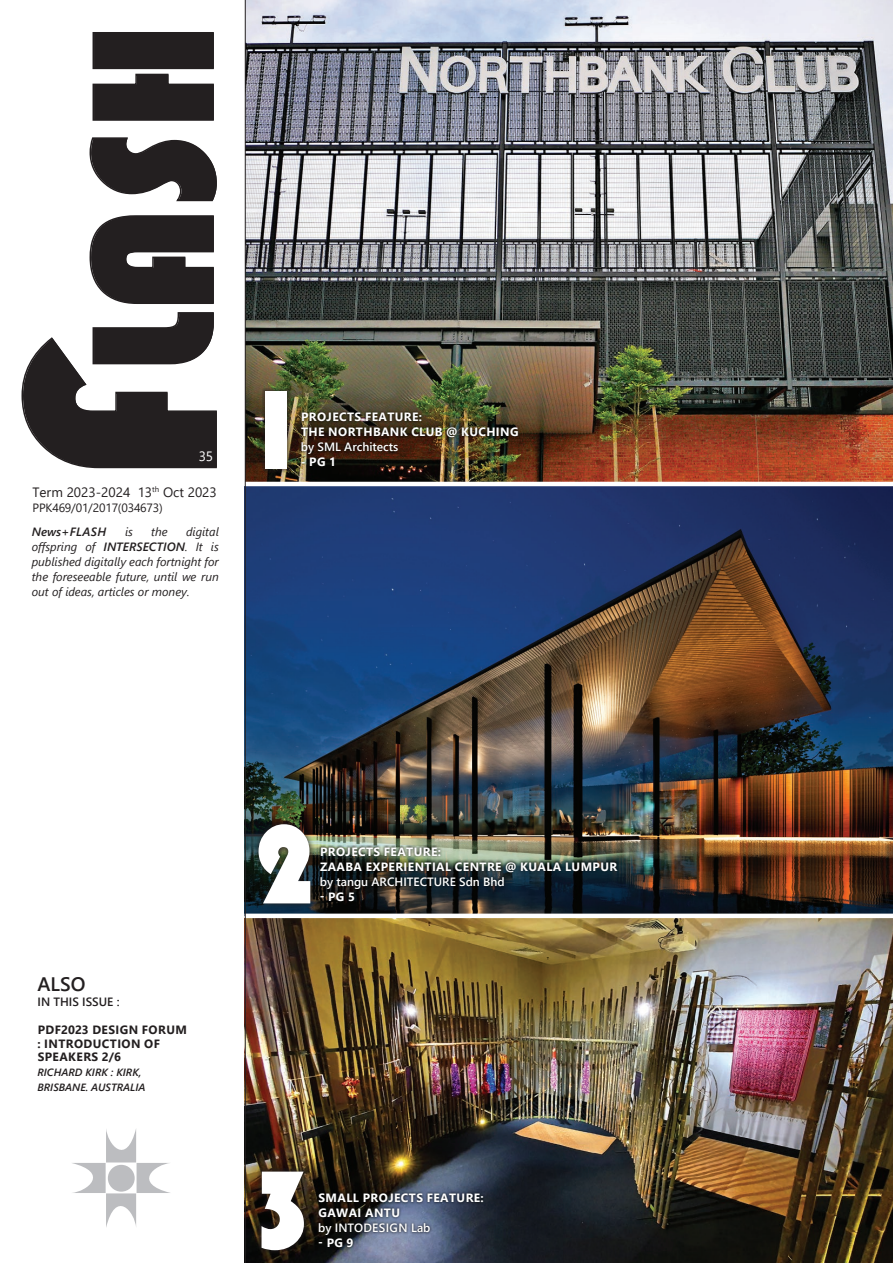
<style>
.page{position:relative;width:893px;height:1263px;background:#fff}
.page>*{position:absolute;margin:0;border:0;box-sizing:border-box;transform-origin:0 0}
.t1{font:600 19.5px "Segoe UI";color:#231f20}
.t2{font:13.5px "Segoe UI";color:#231f20}
.t3{font:13.5px "Segoe UI";color:#fff}
.t4{font:700 12px/15px "Segoe UI";letter-spacing:.035em;color:#fff}
.t5{font:italic 12px/15px "Segoe UI";color:#231f20;text-align:justify}
.t6{font:600 12px "Segoe UI";color:#fff}
.t7{font:700 12px/13.5px "Segoe UI";letter-spacing:.035em;color:#231f20}
.t8{font:12px "Segoe UI";letter-spacing:-.015em;color:#231f20}
.t9{font:600 12px "Segoe UI";color:#231f20}
.t10{font:italic 600 12px "Segoe UI";letter-spacing:.035em;color:#231f20}
.t11{font:italic 600 10.5px/15px "Segoe UI";color:#231f20}
.s1{font-weight:600}
</style>
<div class="page">
<svg style="left:72px;top:1129px;width:98px;height:98px"></svg>
<div style="left:108px;top:1165px;width:27px;height:26px;background:#bcbdc0;border-radius:50%"></div>
<svg style="left:21px;top:32px;width:196px;height:437px"></svg>
<img style="left:246px;top:486px;width:647px;height:428px">
<img style="left:246px;top:918px;width:647px;height:345px">
<img style="left:246px;top:0;width:647px;height:482px">
<svg style="left:258px;top:1168px;width:50px;height:86px"></svg>
<svg style="left:262px;top:1171px;width:42px;height:79px"></svg>
<svg style="left:253px;top:819px;width:63px;height:90px;background:#273431"></svg>
<svg style="left:259px;top:824px;width:51px;height:79px"></svg>
<svg style="left:262px;top:388px;width:29px;height:84px"></svg>
<div style="left:265px;top:392px;width:22px;height:77px;background:#fff"></div>
<img style="left:317px;top:845px;width:303px;height:58px">
<svg style="left:316px;top:1191px;width:170px;height:59px;background:#3a4151"></svg>
<img style="left:298px;top:410px;width:223px;height:59px">
<hr style="left:245px;top:0;width:1px;height:1263px;background:#231f20">
<p class="t3" style="left:199px;top:444px;width:16px">35</p>
<p class="t2" style="left:33px;top:479px;width:186px">Term 2023-2024 13<sup>th</sup> Oct 2023</p>
<p class="t8" style="left:33px;top:496px;width:132px">PPK469/01/2017(034673)</p>
<p class="t10" style="left:32px;top:521px;width:76px">News+FLASH</p>
<p class="t5" style="left:125px;top:523px;width:9px">is</p>
<p class="t5" style="left:151px;top:523px;width:18px">the</p>
<p class="t5" style="left:32px;top:523px;width:188px;text-indent:154px">digital offspring of <span class="s1">INTERSECTION</span>. It is published digitally each fortnight for the foreseeable future, until we run out of ideas, articles or money.</p>
<p class="t4" style="left:301px;top:409px;width:219px">PROJECTS FEATURE:<br>THE NORTHBANK CLUB @ KUCHING</p>
<p class="t6" style="left:301px;top:436px;width:99px">by SML Architects</p>
<p class="t4" style="left:301px;top:454px;width:37px">- PG 1</p>
<h1 class="t1" style="left:38px;top:965px;width:49px">ALSO</h1>
<p class="t9" style="left:38px;top:990px;width:84px">IN THIS ISSUE :</p>
<p class="t7" style="left:38px;top:1022px;width:151px">PDF2023 DESIGN FORUM : INTRODUCTION OF<br>SPEAKERS 2/6</p>
<p class="t11" style="left:38px;top:1063px;width:109px">RICHARD KIRK : KIRK,<br>BRISBANE. AUSTRALIA</p>
<p class="t4" style="left:320px;top:843px;width:299px">PROJECTS FEATURE:<br>ZAABA EXPERIENTIAL CENTRE @ KUALA LUMPUR</p>
<p class="t6" style="left:320px;top:870px;width:186px">by tangu ARCHITECTURE Sdn Bhd</p>
<p class="t4" style="left:320px;top:888px;width:37px">- PG 5</p>
<p class="t4" style="left:318px;top:1189px;width:167px">SMALL PROJECTS FEATURE:<br>GAWAI ANTU</p>
<p class="t6" style="left:318px;top:1216px;width:114px">by INTODESIGN Lab</p>
<p class="t4" style="left:318px;top:1234px;width:37px">- PG 9</p>
</div>
